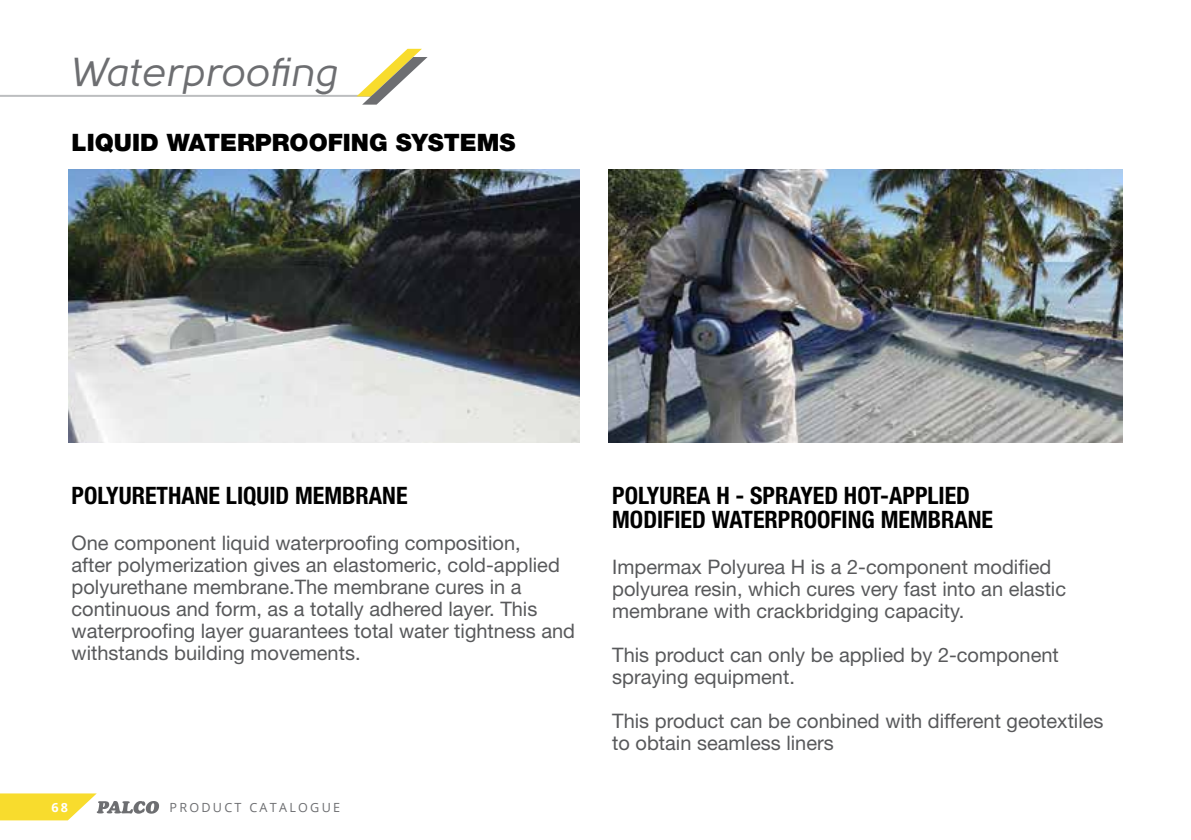
<style>
.page{position:relative;width:1191px;height:840px;background:#fff}
.page>*{position:absolute;margin:0;border:0;box-sizing:border-box;transform-origin:0 0}
.t1{font:40.2px "Solomon Sans Normal Italic";color:#6d6e71}
.t2{font:700 condensed 24px/24px "Helvetica Neue LT Std";color:#000}
.t3{font:900 24px "Helvetica Neue LT Std";color:#000}
.t4{font:20px/22px "Helvetica Neue LT Std";color:#58595b}
.t5{font:12.6px "Open Sans";letter-spacing:.18em;color:#6d6e71}
.t6{font:700 12.6px "Open Sans";color:#fff}
</style>
<div class="page">
<svg style="left:0;top:793px;width:159px;height:26px"></svg>
<hr style="left:0;top:95px;width:382px;height:2px;background:#bcbec0">
<svg style="left:356px;top:49px;width:71px;height:56px"></svg>
<img style="left:68px;top:169px;width:512px;height:273px">
<img style="left:608px;top:169px;width:514px;height:273px">
<h1 class="t1" style="left:68px;top:49px;width:270px">Waterproofing</h1>
<p class="t3" style="left:72px;top:127px;width:445px">LIQUID WATERPROOFING SYSTEMS</p>
<p class="t2" style="left:72px;top:482px;width:337px">POLYURETHANE LIQUID MEMBRANE</p>
<p class="t4" style="left:72px;top:531px;width:505px">One component liquid waterproofing composition,<br>after polymerization gives an elastomeric, cold-applied polyurethane membrane.The membrane cures in a continuous and form, as a totally adhered layer. This waterproofing layer guarantees total water tightness and withstands building movements.</p>
<p class="t6" style="left:51px;top:798px;width:18px">68</p>
<p class="t5" style="left:169px;top:798px;width:172px">PRODUCT CATALOGUE</p>
<p class="t2" style="left:612px;top:482px;width:382px">POLYUREA H - SPRAYED HOT-APPLIED<br>MODIFIED WATERPROOFING MEMBRANE</p>
<p class="t4" style="left:612px;top:555px;width:455px">Impermax Polyurea H is a 2-component modified polyurea resin, which cures very fast into an elastic membrane with crackbridging capacity.</p>
<p class="t4" style="left:612px;top:643px;width:448px">This product can only be applied by 2-component spraying equipment.</p>
<p class="t4" style="left:612px;top:709px;width:493px">This product can be conbined with different geotextiles to obtain seamless liners</p>
</div>
